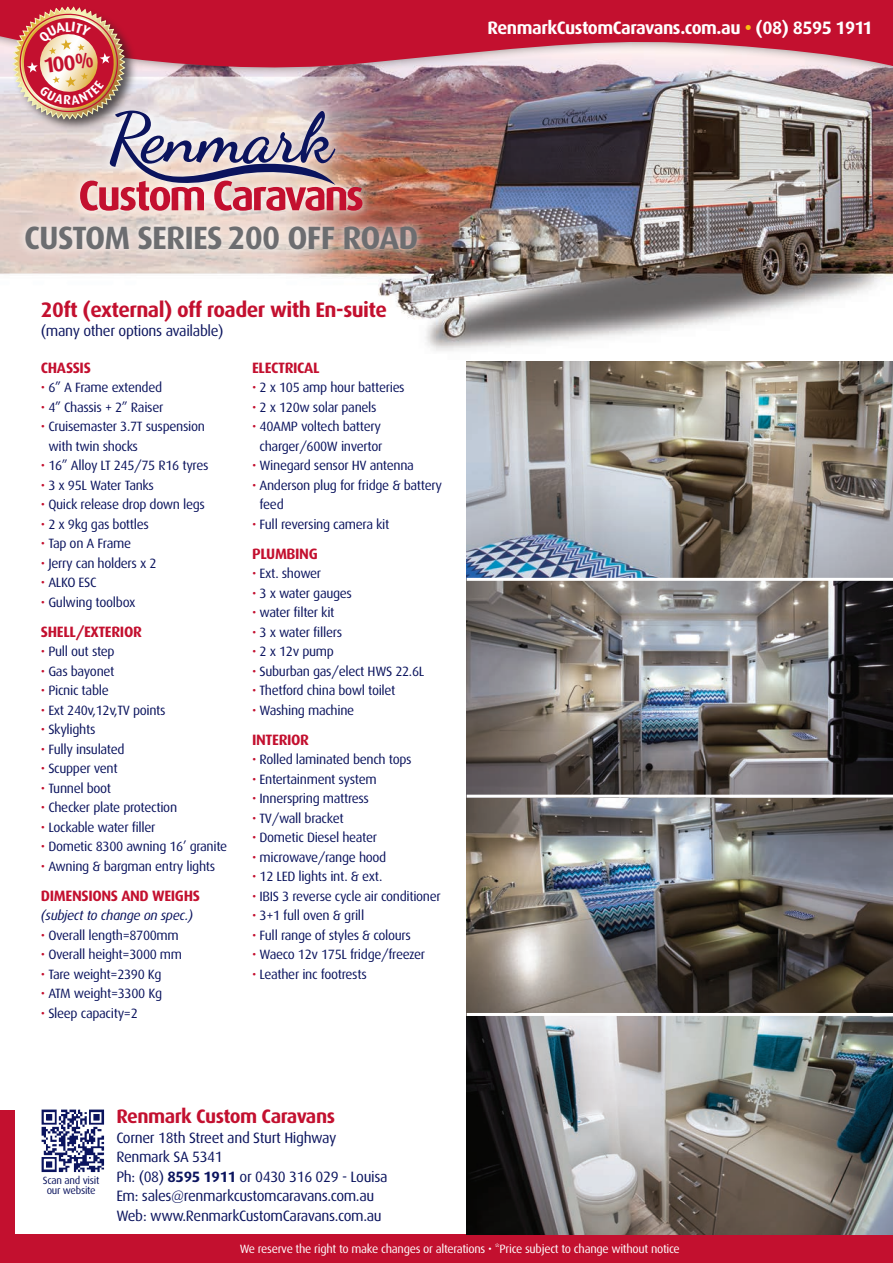
<style>
.page{position:relative;width:893px;height:1263px;background:#fff}
.page>*{position:absolute;margin:0;border:0;box-sizing:border-box;transform-origin:0 0}
.t1{font:700 32.25px "Dax";letter-spacing:-.025em;color:#6c6d70}
.t2{font:700 21.45px "Dax";color:#c3102f}
.t3{font:700 21px "Dax";letter-spacing:-.025em;color:#c3102f}
.t4{font:700 19.5px "Dax";letter-spacing:-.025em;color:#c3102f}
.t5{font:700 18px "Dax";letter-spacing:-.025em;color:#fff}
.t6{font:15px/19.5px "Dax";letter-spacing:-.025em;color:#0b145e}
.t7{font:700 15px "Dax";letter-spacing:-.025em;color:#c3102f}
.t8{font:13.5px/19.5px "Dax";letter-spacing:-.025em;color:#0b145e}
.t9{font:italic 13.5px "Dax";letter-spacing:-.025em;color:#0b145e}
.t10{font:12px "Dax";letter-spacing:-.025em;color:#fff}
.t11{font:10.5px/10.5px "Dax";letter-spacing:-.025em;color:#0b145e;text-align:center}
.s1{color:#f8be14}
.s2{color:#c3102f}
.s3{font-weight:700}
</style>
<div class="page">
<div style="left:13px;top:1234px;width:880px;height:29px;background:#c3102f"></div>
<img style="left:467px;top:1016px;width:426px;height:218px">
<img style="left:0;top:82px;width:893px;height:282px">
<svg style="left:71px;top:101px;width:301px;height:116px;background:#cba99f"></svg>
<svg style="left:17px;top:217px;width:409px;height:42px;background:#ddc8c0"></svg>
<img style="left:467px;top:361px;width:426px;height:217px">
<img style="left:467px;top:798px;width:426px;height:215px">
<img style="left:467px;top:581px;width:426px;height:214px">
<img style="left:41px;top:1109px;width:64px;height:64px">
<div style="left:0;top:1110px;width:14px;height:153px;background:#c3102f"></div>
<svg style="left:0;top:0;width:893px;height:82px;background:#c85167"></svg>
<img style="left:12px;top:6px;width:350px;height:205px">
<h2 class="t2" style="left:42px;top:54px;width:52px;rotate:-7deg">100%</h2>
<h3 class="t5" style="left:488px;top:18px;width:387px">RenmarkCustomCaravans.com.au <span class="s1">•</span> (08) 8595 1911</h3>
<h1 class="t1" style="left:24px;top:220px;width:396px">CUSTOM SERIES 200 OFF ROAD</h1>
<h3 class="t3" style="left:41px;top:298px;width:348px">20ft (external) off roader with En-suite</h3>
<p class="t6" style="left:41px;top:322px;width:184px">(many other options available)</p>
<p class="t7" style="left:41px;top:359px;width:52px">CHASSIS</p>
<p class="t8" style="left:41px;top:378px;width:123px"><span class="s2">•</span> 6” A Frame extended</p>
<p class="t8" style="left:41px;top:397px;width:124px"><span class="s2">•</span> 4” Chassis + 2” Raiser</p>
<p class="t8" style="left:48px;top:417px;width:158px;text-indent:-7px"><span class="s2">•</span> Cruisemaster 3.7T suspension with twin shocks</p>
<p class="t8" style="left:41px;top:456px;width:169px"><span class="s2">•</span> 16” Alloy LT 245/75 R16 tyres</p>
<p class="t8" style="left:41px;top:475px;width:115px"><span class="s2">•</span> 3 x 95L Water Tanks</p>
<p class="t8" style="left:41px;top:495px;width:166px"><span class="s2">•</span> Quick release drop down legs</p>
<p class="t8" style="left:41px;top:514px;width:110px"><span class="s2">•</span> 2 x 9kg gas bottles</p>
<p class="t8" style="left:41px;top:534px;width:92px"><span class="s2">•</span> Tap on A Frame</p>
<p class="t8" style="left:41px;top:553px;width:117px"><span class="s2">•</span> Jerry can holders x 2</p>
<p class="t8" style="left:41px;top:573px;width:57px"><span class="s2">•</span> ALKO ESC</p>
<p class="t8" style="left:41px;top:592px;width:96px"><span class="s2">•</span> Gulwing toolbox</p>
<p class="t7" style="left:41px;top:623px;width:102px">SHELL/EXTERIOR</p>
<p class="t8" style="left:41px;top:642px;width:75px"><span class="s2">•</span> Pull out step</p>
<p class="t8" style="left:41px;top:661px;width:75px"><span class="s2">•</span> Gas bayonet</p>
<p class="t8" style="left:41px;top:681px;width:69px"><span class="s2">•</span> Picnic table</p>
<p class="t8" style="left:41px;top:700px;width:126px"><span class="s2">•</span> Ext 240v,12v,TV points</p>
<p class="t8" style="left:41px;top:720px;width:56px"><span class="s2">•</span> Skylights</p>
<p class="t8" style="left:41px;top:739px;width:85px"><span class="s2">•</span> Fully insulated</p>
<p class="t8" style="left:41px;top:759px;width:78px"><span class="s2">•</span> Scupper vent</p>
<p class="t8" style="left:41px;top:778px;width:72px"><span class="s2">•</span> Tunnel boot</p>
<p class="t8" style="left:41px;top:798px;width:138px"><span class="s2">•</span> Checker plate protection</p>
<p class="t8" style="left:41px;top:817px;width:116px"><span class="s2">•</span> Lockable water filler</p>
<p class="t8" style="left:41px;top:837px;width:188px"><span class="s2">•</span> Dometic 8300 awning 16’ granite</p>
<p class="t8" style="left:41px;top:856px;width:176px"><span class="s2">•</span> Awning &amp; bargman entry lights</p>
<p class="t7" style="left:41px;top:887px;width:161px">DIMENSIONS AND WEIGHS</p>
<p class="t9" style="left:41px;top:908px;width:154px">(subject to change on spec.)</p>
<p class="t8" style="left:41px;top:925px;width:139px"><span class="s2">•</span> Overall length=8700mm</p>
<p class="t8" style="left:41px;top:945px;width:143px"><span class="s2">•</span> Overall height=3000 mm</p>
<p class="t8" style="left:41px;top:964px;width:122px"><span class="s2">•</span> Tare weight=2390 Kg</p>
<p class="t8" style="left:41px;top:984px;width:123px"><span class="s2">•</span> ATM weight=3300 Kg</p>
<p class="t8" style="left:41px;top:1003px;width:98px"><span class="s2">•</span> Sleep capacity=2</p>
<p class="t7" style="left:252px;top:359px;width:15px">Electrical</p>
<p class="t8" style="left:252px;top:378px;width:154px"><span class="s2">•</span> 2 x 105 amp hour batteries</p>
<p class="t8" style="left:252px;top:397px;width:126px"><span class="s2">•</span> 2 x 120w solar panels</p>
<p class="t8" style="left:252px;top:417px;width:132px;text-align:center"><span class="s2">•</span> 40AMP voltech battery charger/600W invertor</p>
<p class="t8" style="left:252px;top:456px;width:163px"><span class="s2">•</span> Winegard sensor HV antenna</p>
<p class="t8" style="left:260px;top:475px;width:184px;text-indent:-7px"><span class="s2">•</span> Anderson plug for fridge &amp; battery feed</p>
<p class="t8" style="left:252px;top:514px;width:139px"><span class="s2">•</span> Full reversing camera kit</p>
<p class="t7" style="left:252px;top:545px;width:67px">PLUMBING</p>
<p class="t8" style="left:252px;top:564px;width:71px"><span class="s2">•</span> Ext. shower</p>
<p class="t8" style="left:252px;top:583px;width:101px"><span class="s2">•</span> 3 x water gauges</p>
<p class="t8" style="left:252px;top:603px;width:84px"><span class="s2">•</span> water filter kit</p>
<p class="t8" style="left:252px;top:622px;width:92px"><span class="s2">•</span> 3 x water fillers</p>
<p class="t8" style="left:252px;top:642px;width:83px"><span class="s2">•</span> 2 x 12v pump</p>
<p class="t8" style="left:252px;top:661px;width:174px"><span class="s2">•</span> Suburban gas/elect HWS 22.6L</p>
<p class="t8" style="left:252px;top:681px;width:145px"><span class="s2">•</span> Thetford china bowl toilet</p>
<p class="t8" style="left:252px;top:700px;width:104px"><span class="s2">•</span> Washing machine</p>
<p class="t7" style="left:252px;top:731px;width:59px">INTERIOR</p>
<p class="t8" style="left:252px;top:750px;width:161px"><span class="s2">•</span> Rolled laminated bench tops</p>
<p class="t8" style="left:252px;top:769px;width:126px"><span class="s2">•</span> Entertainment system</p>
<p class="t8" style="left:252px;top:789px;width:118px"><span class="s2">•</span> Innerspring mattress</p>
<p class="t8" style="left:252px;top:808px;width:93px"><span class="s2">•</span> TV/wall bracket</p>
<p class="t8" style="left:252px;top:828px;width:126px"><span class="s2">•</span> Dometic Diesel heater</p>
<p class="t8" style="left:252px;top:847px;width:136px"><span class="s2">•</span> microwave/range hood</p>
<p class="t8" style="left:252px;top:867px;width:132px"><span class="s2">•</span> 12 LED lights int. &amp; ext.</p>
<p class="t8" style="left:252px;top:886px;width:190px"><span class="s2">•</span> IBIS 3 reverse cycle air conditioner</p>
<p class="t8" style="left:252px;top:906px;width:114px"><span class="s2">•</span> 3+1 full oven &amp; grill</p>
<p class="t8" style="left:252px;top:925px;width:160px"><span class="s2">•</span> Full range of styles &amp; colours</p>
<p class="t8" style="left:252px;top:945px;width:175px"><span class="s2">•</span> Waeco 12v 175L fridge/freezer</p>
<p class="t8" style="left:252px;top:964px;width:116px"><span class="s2">•</span> Leather inc footrests</p>
<p class="t11" style="left:43px;top:1175px;width:58px">Scan and visit our website</p>
<h3 class="t4" style="left:116px;top:1105px;width:220px">Renmark Custom Caravans</h3>
<p class="t6" style="left:116px;top:1128px;width:273px">Corner 18th Street and Sturt Highway Renmark SA 5341<br>Ph: (08) <span class="s3">8595 1911</span> or 0430 316 029 - Louisa Em: sales@renmarkcustomcaravans.com.au Web: www.RenmarkCustomCaravans.com.au</p>
<p class="t10" style="left:240px;top:1242px;width:442px">We reserve the right to make changes or alterations • *Price subject to change without notice</p>
</div>
